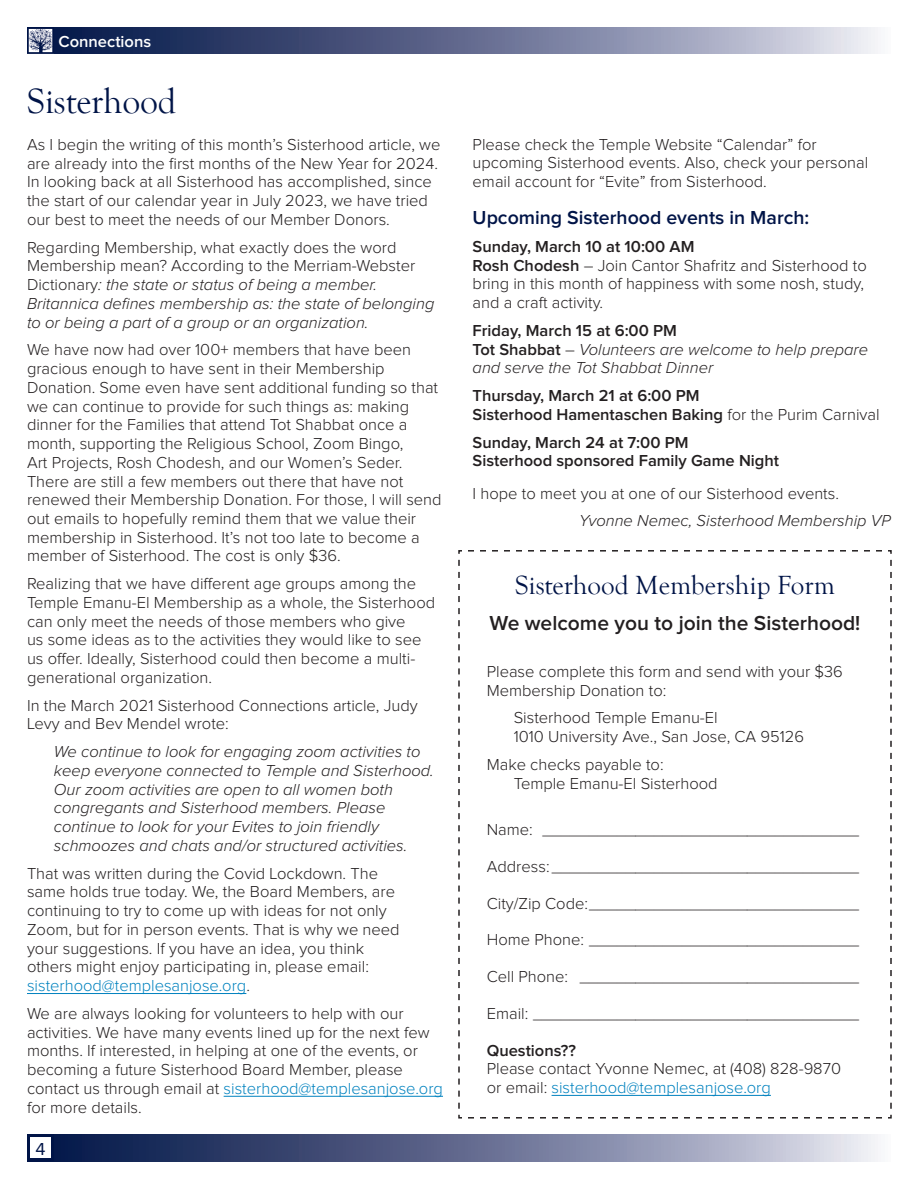
<style>
.page{position:relative;width:918px;height:1188px;background:#fff}
.page>*{position:absolute;margin:0;border:0;box-sizing:border-box;transform-origin:0 0}
.t1{font:36px "Goudy Old Style T";letter-spacing:-.005em;color:#001447}
.t2{font:27px "Goudy Old Style T";color:#001447}
.t3{font:600 21px "Proxima Nova";color:#231f20}
.t4{font:600 19.5px "Proxima Nova";color:#001447}
.t5{font:18px "Proxima Nova";color:#001447}
.t6{font:300 16.5px/18.8px "Proxima Nova";color:#231f20}
.t7{font:italic 300 16.5px/18.8px "Proxima Nova";color:#231f20}
.t8{font:600 16.5px/18.8px "Proxima Nova";color:#231f20}
.t9{font:600 16.5px "Proxima Nova";color:#fff}
.s1{font-style:normal}
.s2{color:#0082bf}
.s3{font-weight:600}
.s4{font-weight:600;font-style:normal}
.s5{font-weight:300}
</style>
<div class="page">
<svg style="left:54px;top:27px;width:824px;height:27px;background:#6a7395"></svg>
<svg style="left:27px;top:27px;width:27px;height:27px"></svg>
<svg style="left:54px;top:1134px;width:824px;height:27px;background:#6a7395"></svg>
<div style="left:27px;top:1134px;width:27px;height:27px;border:3px solid #001447"></div>
<hr style="left:27px;top:993px;width:219px;height:1px;background:#0082bf">
<hr style="left:224px;top:1096px;width:219px;height:1px;background:#0082bf">
<svg style="left:458px;top:550px;width:434px;height:569px"></svg>
<p class="t9" style="left:58px;top:34px;width:94px">Connections</p>
<h1 class="t1" style="left:27px;top:82px;width:151px">Sisterhood</h1>
<p class="t6" style="left:27px;top:136px;width:415px">As I begin the writing of this month’s Sisterhood article, we are already into the first months of the New Year for 2024.<br>In looking back at all Sisterhood has accomplished, since the start of our calendar year in July 2023, we have tried our best to meet the needs of our Member Donors.</p>
<p class="t7" style="left:27px;top:238px;width:409px"><span class="s1">Regarding Membership, what exactly does the word Membership mean? According to the Merriam-Webster Dictionary</span>: the state or status of being a member.<br>Britannica defines membership as: the state of belonging to or being a part of a group or an organization.</p>
<p class="t6" style="left:27px;top:341px;width:416px">We have now had over 100+ members that have been gracious enough to have sent in their Membership Donation. Some even have sent additional funding so that we can continue to provide for such things as: making dinner for the Families that attend Tot Shabbat once a month, supporting the Religious School, Zoom Bingo,<br>Art Projects, Rosh Chodesh, and our Women’s Seder.<br>There are still a few members out there that have not renewed their Membership Donation. For those, I will send out emails to hopefully remind them that we value their membership in Sisterhood. It’s not too late to become a member of Sisterhood. The cost is only $36.</p>
<p class="t6" style="left:27px;top:575px;width:410px">Realizing that we have different age groups among the Temple Emanu-El Membership as a whole, the Sisterhood can only meet the needs of those members who give<br>us some ideas as to the activities they would like to see us offer. Ideally, Sisterhood could then become a multi&shy;generational organization.</p>
<p class="t6" style="left:27px;top:697px;width:392px">In the March 2021 Sisterhood Connections article, Judy<br>Levy and Bev Mendel wrote:</p>
<p class="t7" style="left:54px;top:743px;width:381px">We continue to look for engaging zoom activities to keep everyone connected to Temple and Sisterhood.<br>Our zoom activities are open to all women both congregants and Sisterhood members. Please continue to look for your Evites to join friendly schmoozes and chats and/or structured activities.</p>
<p class="t6" style="left:27px;top:865px;width:374px">That was written during the Covid Lockdown. The same holds true today. We, the Board Members, are continuing to try to come up with ideas for not only Zoom, but for in person events. That is why we need your suggestions. If you have an idea, you think others might enjoy participating in, please email: <span class="s2">sisterhood@templesanjose.org</span>.</p>
<p class="t6" style="left:27px;top:1005px;width:418px">We are always looking for volunteers to help with our activities. We have many events lined up for the next few months. If interested, in helping at one of the events, or becoming a future Sisterhood Board Member, please contact us through email at <span class="s2">sisterhood@templesanjose.org </span>for more details.</p>
<p class="t5" style="left:35px;top:1140px;width:12px">4</p>
<p class="t6" style="left:473px;top:135px;width:397px">Please check the Temple Website “Calendar” for upcoming Sisterhood events. Also, check your personal email account for “Evite” from Sisterhood.</p>
<p class="t4" style="left:473px;top:209px;width:338px">Upcoming Sisterhood events in March:</p>
<p class="t6" style="left:473px;top:238px;width:396px"><span class="s3">Sunday, March 10 at 10:00 AM<br>Rosh Chodesh</span> – Join Cantor Shafritz and Sisterhood to bring in this month of happiness with some nosh, study, and a craft activity.</p>
<p class="t7" style="left:473px;top:322px;width:397px"><span class="s4">Friday, March 15 at 6:00 PM<br>Tot Shabbat</span> <span class="s1">–</span> Volunteers are welcome to help prepare and serve the Tot Shabbat Dinner</p>
<p class="t8" style="left:473px;top:387px;width:408px">Thursday, March 21 at 6:00 PM<br>Sisterhood Hamentaschen Baking <span class="s5">for the Purim Carnival</span></p>
<p class="t8" style="left:473px;top:433px;width:308px">Sunday, March 24 at 7:00 PM<br>Sisterhood sponsored Family Game Night</p>
<p class="t6" style="left:473px;top:484px;width:368px">I hope to meet you at one of our Sisterhood events.</p>
<p class="t7" style="left:579px;top:512px;width:313px">Yvonne Nemec, Sisterhood Membership VP</p>
<h2 class="t2" style="left:515px;top:570px;width:321px">Sisterhood Membership Form</h2>
<p class="t3" style="left:490px;top:614px;width:372px">We welcome you to join the Sisterhood!</p>
<p class="t6" style="left:487px;top:663px;width:358px">Please complete this form and send with your $36<br>Membership Donation to:</p>
<p class="t6" style="left:514px;top:709px;width:292px">Sisterhood Temple Emanu-El<br>1010 University Ave., San Jose, CA 95126</p>
<p class="t6" style="left:514px;top:756px;width:205px;text-indent:-27px">Make checks payable to:<br>Temple Emanu-El Sisterhood</p>
<p class="t6" style="left:487px;top:821px;width:374px">Name: __________________________________</p>
<p class="t6" style="left:487px;top:858px;width:374px">Address:_________________________________</p>
<p class="t6" style="left:487px;top:895px;width:374px">City/Zip Code:_____________________________</p>
<p class="t6" style="left:487px;top:931px;width:374px">Home Phone: _____________________________</p>
<p class="t6" style="left:487px;top:968px;width:374px">Cell Phone: ______________________________</p>
<p class="t6" style="left:487px;top:1005px;width:374px">Email: ___________________________________</p>
<p class="t8" style="left:487px;top:1042px;width:91px">Questions??</p>
<p class="t6" style="left:487px;top:1060px;width:356px">Please contact Yvonne Nemec, at (408) 828-9870 or email: <span class="s2">sisterhood@templesanjose.org</span></p>
</div>
